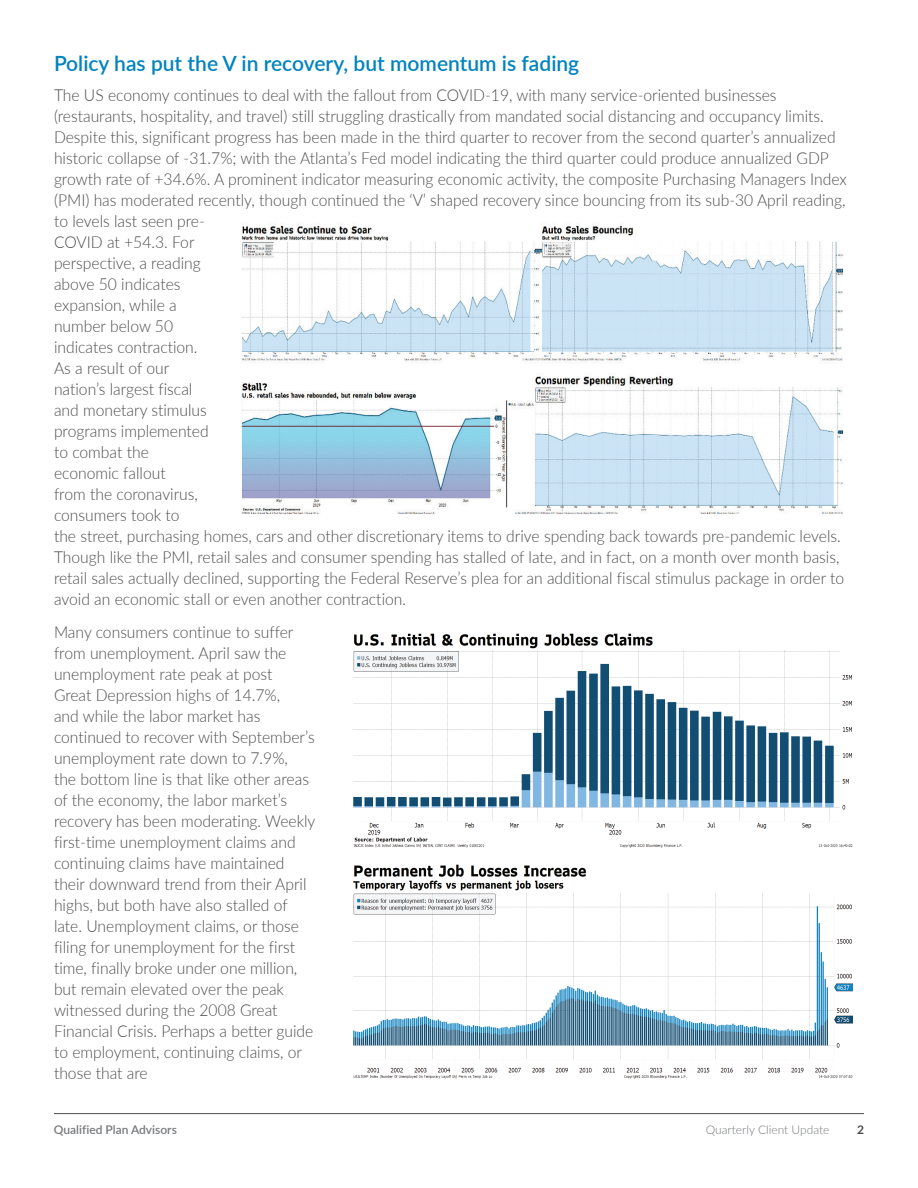
<style>
.page{position:relative;width:918px;height:1188px;background:#fff}
.page>*{position:absolute;margin:0;border:0;box-sizing:border-box;transform-origin:0 0}
.t1{font:600 21px "Lato";color:#0083bf}
.t2{font:300 16.5px/21px "Lato";color:#4b4c4d;scale:.95 1}
.t3{font:600 12px "Lato";color:#76787b}
.t4{font:300 12px "Lato";color:#76787b}
.t5{font:700 12px "Lato";color:#4b4c4d}
</style>
<div class="page">
<hr style="left:54px;top:1113px;width:810px;height:1px;background:#4b4c4d">
<img style="left:241px;top:224px;width:602px;height:290px">
<img style="left:353px;top:864px;width:499px;height:215px">
<img style="left:353px;top:633px;width:499px;height:215px">
<p class="t1" style="left:54px;top:48px;width:527px">Policy has put the V in recovery, but momentum is fading</p>
<p class="t2" style="left:54px;top:84px;width:836px">The US economy continues to deal with the fallout from COVID-19, with many service-oriented businesses (restaurants, hospitality, and travel) still struggling drastically from mandated social distancing and occupancy limits.<br>Despite this, significant progress has been made in the third quarter to recover from the second quarter’s annualized historic collapse of -31.7%; with the Atlanta’s Fed model indicating the third quarter could produce annualized GDP growth rate of +34.6%. A prominent indicator measuring economic activity, the composite Purchasing Managers Index (PMI) has moderated recently, though continued the ‘V’ shaped recovery since bouncing from its sub-30 April reading, to levels last seen pre-<br>COVID at +54.3. For<br>perspective, a reading<br>above 50 indicates<br>expansion, while a<br>number below 50<br>indicates contraction.<br>As a result of our<br>nation’s largest fiscal<br>and monetary stimulus<br>programs implemented<br>to combat the<br>economic fallout<br>from the coronavirus,<br>consumers took to<br>the street, purchasing homes, cars and other discretionary items to drive spending back towards pre-pandemic levels.<br>Though like the PMI, retail sales and consumer spending has stalled of late, and in fact, on a month over month basis, retail sales actually declined, supporting the Federal Reserve’s plea for an additional fiscal stimulus package in order to avoid an economic stall or even another contraction.</p>
<p class="t2" style="left:54px;top:621px;width:277px">Many consumers continue to suffer from unemployment. April saw the unemployment rate peak at post<br>Great Depression highs of 14.7%,<br>and while the labor market has continued to recover with September’s unemployment rate down to 7.9%,<br>the bottom line is that like other areas of the economy, the labor market’s recovery has been moderating. Weekly first-time unemployment claims and continuing claims have maintained their downward trend from their April highs, but both have also stalled of late. Unemployment claims, or those filing for unemployment for the first time, finally broke under one million, but remain elevated over the peak witnessed during the 2008 Great Financial Crisis. Perhaps a better guide to employment, continuing claims, or those that are</p>
<p class="t3" style="left:54px;top:1121px;width:124px">Qualified Plan Advisors</p>
<p class="t4" style="left:706px;top:1121px;width:125px">Quarterly Client Update</p>
<p class="t5" style="left:857px;top:1121px;width:8px">2</p>
</div>
